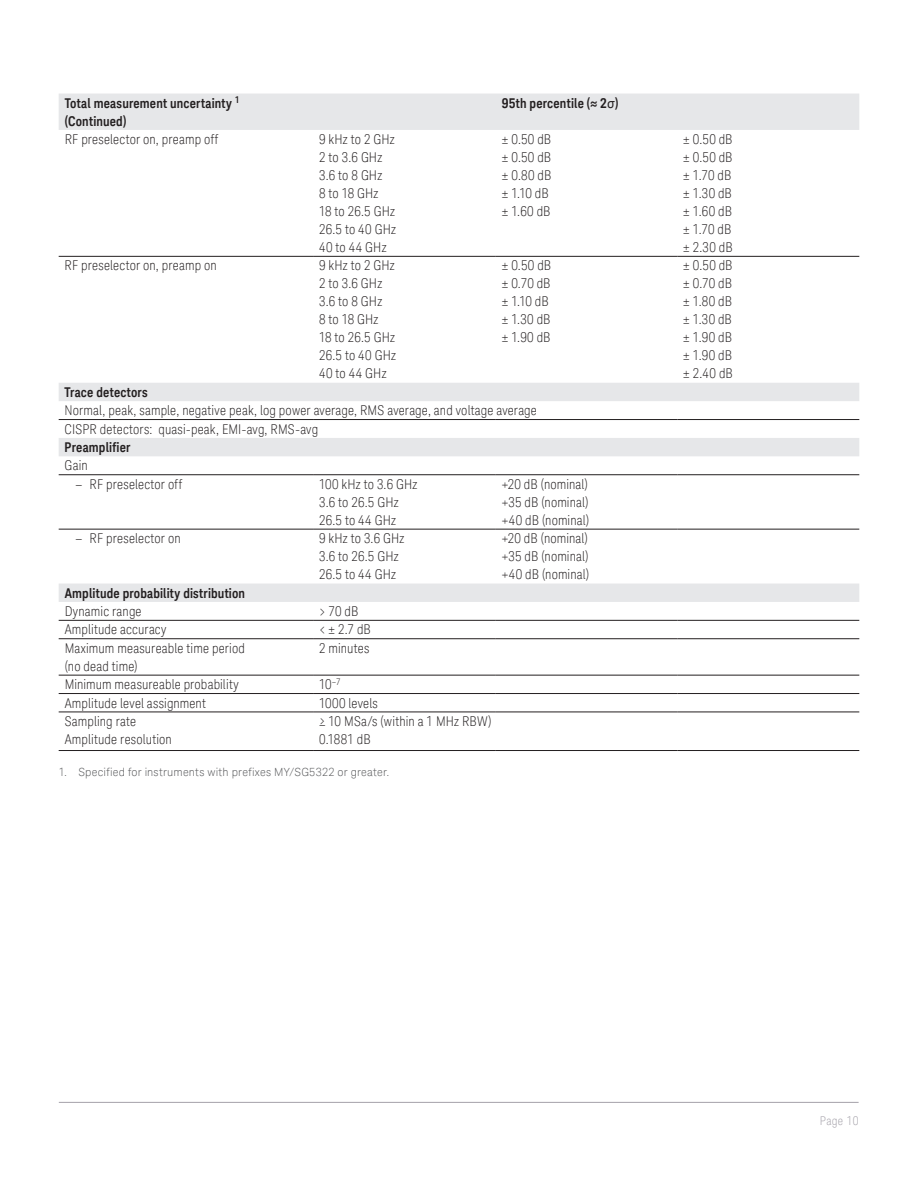
<style>
.page{position:relative;width:918px;height:1188px;background:#fff}
.page>*{position:absolute;margin:0;border:0;box-sizing:border-box;transform-origin:0 0}
.t1{font:300 condensed 13.5px/18px "Keysight Sans";letter-spacing:.01em;color:#231f20}
.t2{font:700 13.5px/18px "Keysight Sans Condensed";letter-spacing:.015em;color:#231f20}
.t3{font:300 condensed 12px "Keysight Sans";letter-spacing:.03em;color:#a4a1a9}
.t4{font:300 11.25px "Keysight Sans";letter-spacing:.02em;color:#57585a}
.s1{font-stretch:normal}
</style>
<div class="page">
<hr style="left:59px;top:1102px;width:800px;height:1px;background:#a4a1a9">
<svg style="left:59px;top:94px;width:800px;height:508px"></svg>
<hr style="left:59px;top:256px;width:254px;height:1px;background:#231f20">
<hr style="left:313px;top:256px;width:183px;height:1px;background:#231f20">
<hr style="left:496px;top:256px;width:181px;height:1px;background:#231f20">
<hr style="left:677px;top:256px;width:182px;height:1px;background:#231f20">
<hr style="left:59px;top:419px;width:254px;height:1px;background:#231f20">
<hr style="left:313px;top:419px;width:183px;height:1px;background:#231f20">
<hr style="left:496px;top:419px;width:181px;height:1px;background:#231f20">
<hr style="left:677px;top:419px;width:182px;height:1px;background:#231f20">
<hr style="left:59px;top:474px;width:254px;height:1px;background:#231f20">
<hr style="left:313px;top:474px;width:183px;height:1px;background:#231f20">
<hr style="left:496px;top:474px;width:181px;height:1px;background:#231f20">
<hr style="left:677px;top:474px;width:182px;height:1px;background:#231f20">
<hr style="left:59px;top:529px;width:254px;height:1px;background:#231f20">
<hr style="left:313px;top:529px;width:183px;height:1px;background:#231f20">
<hr style="left:496px;top:529px;width:181px;height:1px;background:#231f20">
<hr style="left:677px;top:529px;width:182px;height:1px;background:#231f20">
<hr style="left:59px;top:620px;width:254px;height:1px;background:#231f20">
<hr style="left:313px;top:620px;width:183px;height:1px;background:#231f20">
<hr style="left:496px;top:620px;width:181px;height:1px;background:#231f20">
<hr style="left:677px;top:620px;width:182px;height:1px;background:#231f20">
<hr style="left:59px;top:638px;width:254px;height:1px;background:#231f20">
<hr style="left:313px;top:638px;width:183px;height:1px;background:#231f20">
<hr style="left:496px;top:638px;width:181px;height:1px;background:#231f20">
<hr style="left:677px;top:638px;width:182px;height:1px;background:#231f20">
<hr style="left:59px;top:675px;width:254px;height:1px;background:#231f20">
<hr style="left:313px;top:675px;width:183px;height:1px;background:#231f20">
<hr style="left:496px;top:675px;width:181px;height:1px;background:#231f20">
<hr style="left:677px;top:675px;width:182px;height:1px;background:#231f20">
<hr style="left:59px;top:693px;width:254px;height:1px;background:#231f20">
<hr style="left:313px;top:693px;width:183px;height:1px;background:#231f20">
<hr style="left:496px;top:693px;width:181px;height:1px;background:#231f20">
<hr style="left:677px;top:693px;width:182px;height:1px;background:#231f20">
<hr style="left:59px;top:712px;width:254px;height:1px;background:#231f20">
<hr style="left:313px;top:712px;width:183px;height:1px;background:#231f20">
<hr style="left:496px;top:712px;width:181px;height:1px;background:#231f20">
<hr style="left:677px;top:712px;width:182px;height:1px;background:#231f20">
<hr style="left:59px;top:750px;width:254px;height:1px;background:#231f20">
<hr style="left:313px;top:750px;width:183px;height:1px;background:#231f20">
<hr style="left:496px;top:750px;width:181px;height:1px;background:#231f20">
<hr style="left:677px;top:750px;width:182px;height:1px;background:#231f20">
<p class="t2" style="left:65px;top:94px;width:177px">Total measurement uncertainty <sup>1 </sup>(Continued)</p>
<p class="t2" style="left:502px;top:94px;width:118px">95th percentile (≈ 2σ)</p>
<p class="t1" style="left:65px;top:130px;width:155px">RF preselector on, preamp off</p>
<p class="t1" style="left:319px;top:130px;width:78px">9 kHz to 2 GHz<br>2 to 3.6 GHz<br>3.6 to 8 GHz<br>8 to 18 GHz<br>18 to 26.5 GHz<br>26.5 to 40 GHz<br>40 to 44 GHz</p>
<p class="t1" style="left:502px;top:130px;width:51px">± 0.50 dB ± 0.50 dB ± 0.80 dB ± 1.10 dB ± 1.60 dB</p>
<p class="t1" style="left:683px;top:130px;width:51px;text-align:justify">± 0.50 dB ± 0.50 dB ± 1.70 dB ± 1.30 dB ± 1.60 dB ± 1.70 dB ± 2.30 dB</p>
<p class="t1" style="left:65px;top:257px;width:154px">RF preselector on, preamp on</p>
<p class="t1" style="left:319px;top:257px;width:78px">9 kHz to 2 GHz<br>2 to 3.6 GHz<br>3.6 to 8 GHz<br>8 to 18 GHz<br>18 to 26.5 GHz<br>26.5 to 40 GHz<br>40 to 44 GHz</p>
<p class="t1" style="left:502px;top:257px;width:51px">± 0.50 dB ± 0.70 dB ± 1.10 dB ± 1.30 dB ± 1.90 dB</p>
<p class="t1" style="left:683px;top:257px;width:51px;text-align:justify">± 0.50 dB ± 0.70 dB ± 1.80 dB ± 1.30 dB ± 1.90 dB ± 1.90 dB ± 2.40 dB</p>
<p class="t2" style="left:65px;top:383px;width:85px">Trace detectors</p>
<p class="t1" style="left:65px;top:401px;width:474px;line-height:18.5px">Normal, peak, sample, negative peak, log power average, RMS average, and voltage average<br>CISPR detectors: quasi-peak, EMI-avg, RMS-avg</p>
<p class="t2" style="left:65px;top:438px;width:67px">Preamplifier</p>
<p class="t1" style="left:65px;top:457px;width:25px">Gain</p>
<p class="t1" style="left:75px;top:475px;width:108px"><span class="s1">–</span> RF preselector off</p>
<p class="t1" style="left:319px;top:475px;width:100px">100 kHz to 3.6 GHz<br>3.6 to 26.5 GHz<br>26.5 to 44 GHz</p>
<p class="t1" style="left:502px;top:475px;width:89px;text-align:justify">+20 dB (nominal) +35 dB (nominal) +40 dB (nominal)</p>
<p class="t1" style="left:75px;top:530px;width:107px"><span class="s1">–</span> RF preselector on</p>
<p class="t1" style="left:319px;top:530px;width:87px">9 kHz to 3.6 GHz<br>3.6 to 26.5 GHz<br>26.5 to 44 GHz</p>
<p class="t1" style="left:502px;top:529px;width:89px;text-align:justify">+20 dB (nominal) +35 dB (nominal) +40 dB (nominal)</p>
<p class="t2" style="left:65px;top:584px;width:182px">Amplitude probability distribution</p>
<p class="t1" style="left:65px;top:602px;width:78px">Dynamic range</p>
<p class="t1" style="left:319px;top:602px;width:41px">&gt; 70 dB</p>
<p class="t1" style="left:65px;top:621px;width:103px">Amplitude accuracy</p>
<p class="t1" style="left:319px;top:621px;width:53px">&lt; ± 2.7 dB</p>
<p class="t1" style="left:65px;top:639px;width:182px">Maximum measureable time period (no dead time)</p>
<p class="t1" style="left:319px;top:639px;width:52px">2 minutes</p>
<p class="t1" style="left:65px;top:675px;width:176px">Minimum measureable probability</p>
<p class="t1" style="left:319px;top:675px;width:23px">10<sup>–7</sup></p>
<p class="t1" style="left:65px;top:694px;width:143px">Amplitude level assignment</p>
<p class="t1" style="left:319px;top:694px;width:60px">1000 levels</p>
<p class="t1" style="left:65px;top:712px;width:73px">Sampling rate</p>
<p class="t1" style="left:319px;top:712px;width:174px">≥ 10 MSa/s (within a 1 MHz RBW)</p>
<p class="t1" style="left:65px;top:731px;width:109px">Amplitude resolution</p>
<p class="t1" style="left:319px;top:731px;width:53px">0.1881 dB</p>
<p class="t4" style="left:59px;top:766px;width:332px">1. Specified for instruments with prefixes MY/SG5322 or greater.</p>
<p class="t3" style="left:820px;top:1113px;width:40px">Page 10</p>
</div>
